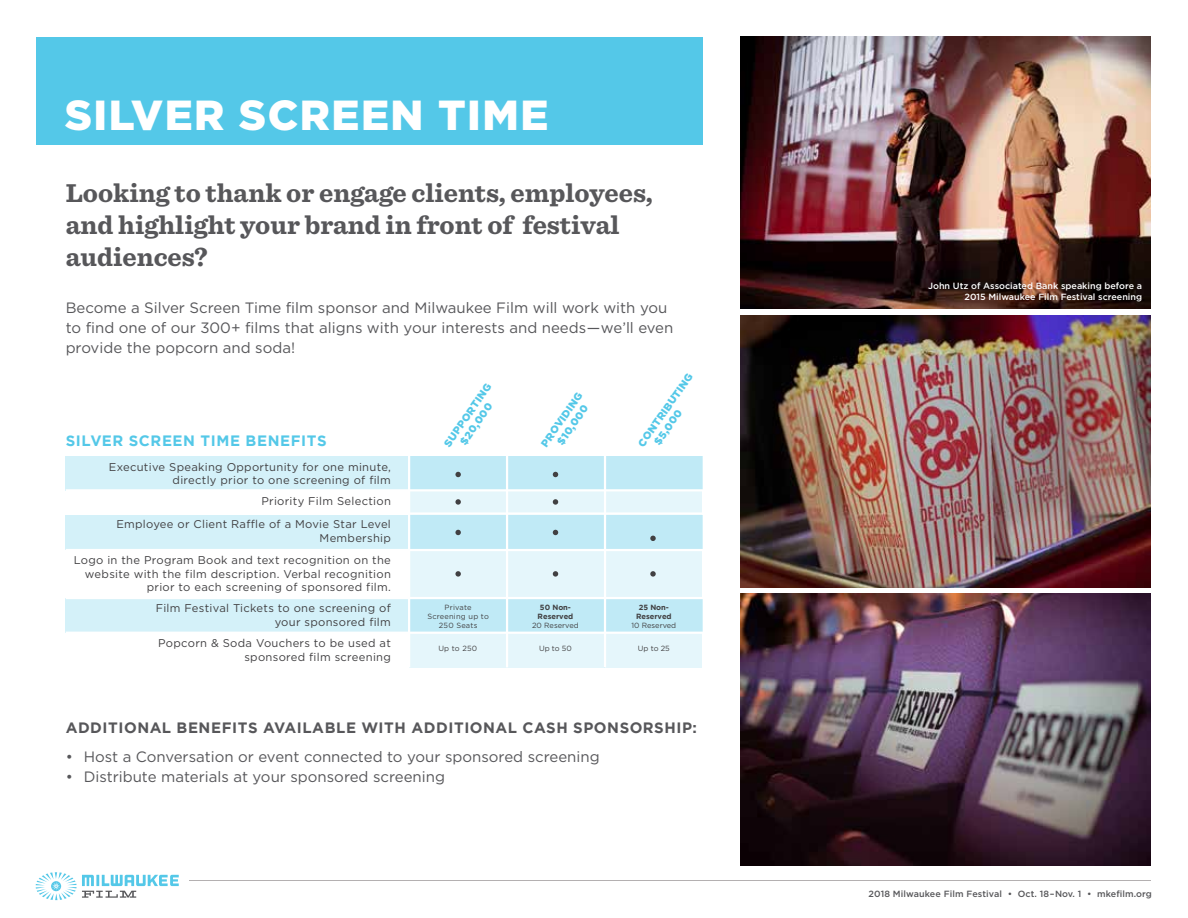
<style>
.page{position:relative;width:1188px;height:918px;background:#fff}
.page>*{position:absolute;margin:0;border:0;box-sizing:border-box;transform-origin:0 0}
.t1{font:900 42px "Gotham";letter-spacing:.035em;color:#fff}
.t2{font:700 27px/32.4px "Sentinel";color:#57575a}
.t3{font:15px/20.2px "Gotham";color:#57575a}
.t4{font:700 15px "Gotham";letter-spacing:.04em;color:#57575a}
.t5{font:700 15px "Gotham";letter-spacing:.04em;color:#54c8e8}
.t6{font:11.25px/13.8px "Gotham";letter-spacing:.025em;color:#414042;text-align:right}
.t7{font:900 10.5px/12px "Gotham";color:#54c8e8;text-align:center}
.t8{font:500 9px/10.8px "Gotham";color:#fff;text-align:right}
.t9{font:500 9px "Gotham";letter-spacing:.01em;color:#57575a}
.t10{font:7.5px "Gotham";letter-spacing:.005em;color:#414042}
.t11{font:7.5px/9px "Gotham";letter-spacing:.025em;color:#414042;text-align:center}
.t12{font:700 7.5px/9px "Gotham";color:#414042;text-align:center}
</style>
<div class="page">
<img style="left:740px;top:37px;width:410px;height:272px">
<img style="left:740px;top:315px;width:410px;height:272px">
<img style="left:740px;top:593px;width:410px;height:273px">
<div style="left:36px;top:38px;width:667px;height:108px;background:#54c8e8"></div>
<hr style="left:189px;top:880px;width:962px;height:1px;background:#b4b0b1">
<svg style="left:36px;top:872px;width:143px;height:28px"></svg>
<div style="left:66px;top:515px;width:637px;height:35px;background:#d4f1f9"></div>
<div style="left:66px;top:456px;width:637px;height:35px;background:#d4f1f9"></div>
<div style="left:66px;top:598px;width:637px;height:35px;background:#d4f1f9"></div>
<svg style="left:410px;top:456px;width:96px;height:211px"></svg>
<svg style="left:508px;top:456px;width:96px;height:211px"></svg>
<svg style="left:606px;top:456px;width:96px;height:211px"></svg>
<hr style="left:408px;top:456px;width:2px;height:211px;background:#fff">
<hr style="left:506px;top:456px;width:2px;height:211px;background:#fff">
<hr style="left:604px;top:456px;width:2px;height:211px;background:#fff">
<hr style="left:66px;top:489px;width:639px;height:2px;background:#fff">
<hr style="left:66px;top:512px;width:639px;height:3px;background:#fff">
<hr style="left:66px;top:549px;width:639px;height:2px;background:#fff">
<hr style="left:66px;top:597px;width:639px;height:2px;background:#fff">
<hr style="left:66px;top:632px;width:639px;height:2px;background:#fff">
<svg style="left:455px;top:472px;width:6px;height:5px"></svg>
<svg style="left:455px;top:499px;width:6px;height:6px"></svg>
<svg style="left:455px;top:530px;width:6px;height:5px"></svg>
<svg style="left:455px;top:571px;width:6px;height:6px"></svg>
<svg style="left:650px;top:536px;width:6px;height:5px"></svg>
<svg style="left:650px;top:571px;width:6px;height:6px"></svg>
<svg style="left:553px;top:472px;width:5px;height:5px"></svg>
<svg style="left:553px;top:499px;width:5px;height:6px"></svg>
<svg style="left:553px;top:530px;width:5px;height:5px"></svg>
<svg style="left:553px;top:571px;width:5px;height:6px"></svg>
<h1 class="t1" style="left:65px;top:90px;width:485px">SILVER SCREEN TIME</h1>
<h2 class="t2" style="left:66px;top:175px;width:589px">Looking to thank or engage clients, employees, and highlight your brand in front of festival audiences?</h2>
<h3 class="t3" style="left:66px;top:297px;width:609px">Become a Silver Screen Time film sponsor and Milwaukee Film will work with you to find one of our 300+ films that aligns with your interests and needs—we’ll even provide the popcorn and soda!</h3>
<h3 class="t5" style="left:66px;top:432px;width:262px">SILVER SCREEN TIME BENEFITS</h3>
<p class="t6" style="left:109px;top:459px;width:283px">Executive Speaking Opportunity for one minute, directly prior to one screening of film</p>
<p class="t6" style="left:116px;top:489px;width:276px;line-height:23.1px">Priority Film Selection<br>Employee or Client Raffle of a Movie Star Level</p>
<p class="t6" style="left:320px;top:531px;width:73px">Membership</p>
<p class="t6" style="left:74px;top:553px;width:319px">Logo in the Program Book and text recognition on the website with the film description. Verbal recognition prior to each screening of sponsored film.</p>
<p class="t6" style="left:156px;top:601px;width:237px">Film Festival Tickets to one screening of your sponsored film</p>
<p class="t6" style="left:158px;top:636px;width:234px">Popcorn &amp; Soda Vouchers to be used at sponsored film screening</p>
<p class="t7" style="left:441px;top:442px;width:76px;rotate:-55deg">SUPPORTING $20,000</p>
<p class="t7" style="left:538px;top:442px;width:66px;rotate:-55deg">PROVIDING $10,000</p>
<p class="t11" style="left:427px;top:602px;width:63px">Private<br>Screening up to<br>250 Seats</p>
<p class="t10" style="left:438px;top:645px;width:40px">Up to 250</p>
<p class="t12" style="left:538px;top:602px;width:37px">50 Non-<br>Reserved</p>
<p class="t10" style="left:532px;top:621px;width:48px">20 Reserved</p>
<p class="t10" style="left:539px;top:645px;width:34px">Up to 50</p>
<p class="t7" style="left:642px;top:433px;width:78px;text-align:left;text-indent:-11px;rotate:-55deg">CONTRIBUTING $5,000</p>
<p class="t12" style="left:636px;top:602px;width:37px">25 Non-<br>Reserved</p>
<p class="t10" style="left:631px;top:621px;width:46px">10 Reserved</p>
<p class="t10" style="left:638px;top:645px;width:34px">Up to 25</p>
<h3 class="t4" style="left:66px;top:719px;width:633px">ADDITIONAL BENEFITS AVAILABLE WITH ADDITIONAL CASH SPONSORSHIP:</h3>
<h3 class="t3" style="left:66px;top:746px;width:535px">• Host a Conversation or event connected to your sponsored screening</h3>
<h3 class="t3" style="left:66px;top:767px;width:381px">• Distribute materials at your sponsored screening</h3>
<p class="t8" style="left:928px;top:280px;width:215px">John Utz of Associated Bank speaking before a<br>2015 Milwaukee Film Festival screening</p>
<p class="t9" style="left:869px;top:889px;width:285px">2018 Milwaukee Film Festival • Oct. 18–Nov. 1 • mkefilm.org</p>
</div>
